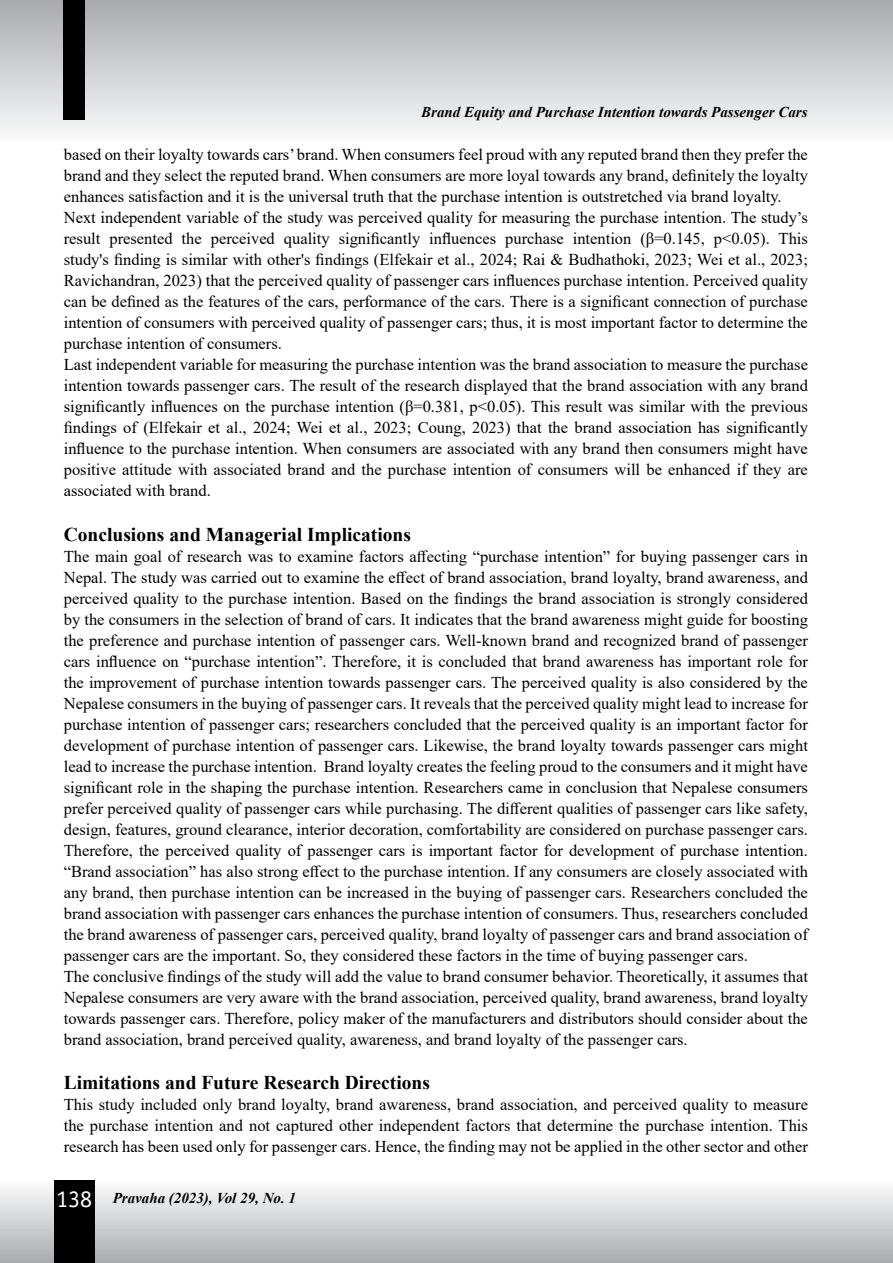
<style>
.page{position:relative;width:893px;height:1263px;background:#fff}
.page>*{position:absolute;margin:0;border:0;box-sizing:border-box;transform-origin:0 0}
.t1{font:700 19.5px "Times New Roman";color:#000}
.t2{font:16.5px/21px "Times New Roman";color:#000}
.t3{font:italic 700 15px "Times New Roman";color:#000}
.s1{font-family:"Officina Sans Std";font-weight:400;font-style:normal;font-size:24px;color:#fff}
</style>
<div class="page">
<div style="left:0;top:0;width:893px;height:145px;background:linear-gradient(to bottom,#a7aaac,#fcfcfc)"></div>
<div style="left:0;top:1180px;width:893px;height:83px;background:linear-gradient(to bottom,#fcfcfc,#a8aaad)"></div>
<div style="left:63px;top:0;width:22px;height:120px;background:#000"></div>
<div style="left:54px;top:1180px;width:40px;height:83px;background:#000"></div>
<p class="t3" style="left:421px;top:102px;width:388px">Brand Equity and Purchase Intention towards Passenger Cars</p>
<p class="t2" style="left:64px;top:144px;width:746px">based on their loyalty towards cars’ brand. When consumers feel proud with any reputed brand then they prefer the brand and they select the reputed brand. When consumers are more loyal towards any brand, definitely the loyalty enhances satisfaction and it is the universal truth that the purchase intention is outstretched via brand loyalty.<br>Next independent variable of the study was perceived quality for measuring the purchase intention. The study’s result presented the perceived quality significantly influences purchase intention (β=0.145, p&lt;0.05). This study's finding is similar with other's findings (Elfekair et al., 2024; Rai &amp; Budhathoki, 2023; Wei et al., 2023; Ravichandran, 2023) that the perceived quality of passenger cars influences purchase intention. Perceived quality can be defined as the features of the cars, performance of the cars. There is a significant connection of purchase intention of consumers with perceived quality of passenger cars; thus, it is most important factor to determine the purchase intention of consumers.<br>Last independent variable for measuring the purchase intention was the brand association to measure the purchase intention towards passenger cars. The result of the research displayed that the brand association with any brand significantly influences on the purchase intention (β=0.381, p&lt;0.05). This result was similar with the previous findings of (Elfekair et al., 2024; Wei et al., 2023; Coung, 2023) that the brand association has significantly influence to the purchase intention. When consumers are associated with any brand then consumers might have positive attitude with associated brand and the purchase intention of consumers will be enhanced if they are associated with brand.</p>
<p class="t1" style="left:64px;top:520px;width:349px">Conclusions and Managerial Implications</p>
<p class="t2" style="left:64px;top:545px;width:746px">The main goal of research was to examine factors affecting “purchase intention” for buying passenger cars in Nepal. The study was carried out to examine the effect of brand association, brand loyalty, brand awareness, and perceived quality to the purchase intention. Based on the findings the brand association is strongly considered by the consumers in the selection of brand of cars. It indicates that the brand awareness might guide for boosting the preference and purchase intention of passenger cars. Well-known brand and recognized brand of passenger cars influence on “purchase intention”. Therefore, it is concluded that brand awareness has important role for the improvement of purchase intention towards passenger cars. The perceived quality is also considered by the Nepalese consumers in the buying of passenger cars. It reveals that the perceived quality might lead to increase for purchase intention of passenger cars; researchers concluded that the perceived quality is an important factor for development of purchase intention of passenger cars. Likewise, the brand loyalty towards passenger cars might lead to increase the purchase intention. Brand loyalty creates the feeling proud to the consumers and it might have significant role in the shaping the purchase intention. Researchers came in conclusion that Nepalese consumers prefer perceived quality of passenger cars while purchasing. The different qualities of passenger cars like safety, design, features, ground clearance, interior decoration, comfortability are considered on purchase passenger cars.<br>Therefore, the perceived quality of passenger cars is important factor for development of purchase intention. “Brand association” has also strong effect to the purchase intention. If any consumers are closely associated with any brand, then purchase intention can be increased in the buying of passenger cars. Researchers concluded the brand association with passenger cars enhances the purchase intention of consumers. Thus, researchers concluded the brand awareness of passenger cars, perceived quality, brand loyalty of passenger cars and brand association of passenger cars are the important. So, they considered these factors in the time of buying passenger cars.<br>The conclusive findings of the study will add the value to brand consumer behavior. Theoretically, it assumes that Nepalese consumers are very aware with the brand association, perceived quality, brand awareness, brand loyalty towards passenger cars. Therefore, policy maker of the manufacturers and distributors should consider about the brand association, brand perceived quality, awareness, and brand loyalty of the passenger cars.</p>
<p class="t1" style="left:64px;top:1068px;width:368px">Limitations and Future Research Directions</p>
<p class="t2" style="left:64px;top:1094px;width:746px;text-align:justify">This study included only brand loyalty, brand awareness, brand association, and perceived quality to measure the purchase intention and not captured other independent factors that determine the purchase intention. This research has been used only for passenger cars. Hence, the finding may not be applied in the other sector and other</p>
<p class="t3" style="left:56px;top:1187px;width:242px"><span class="s1">138</span> Pravaha (2023), Vol 29, No. 1</p>
</div>
